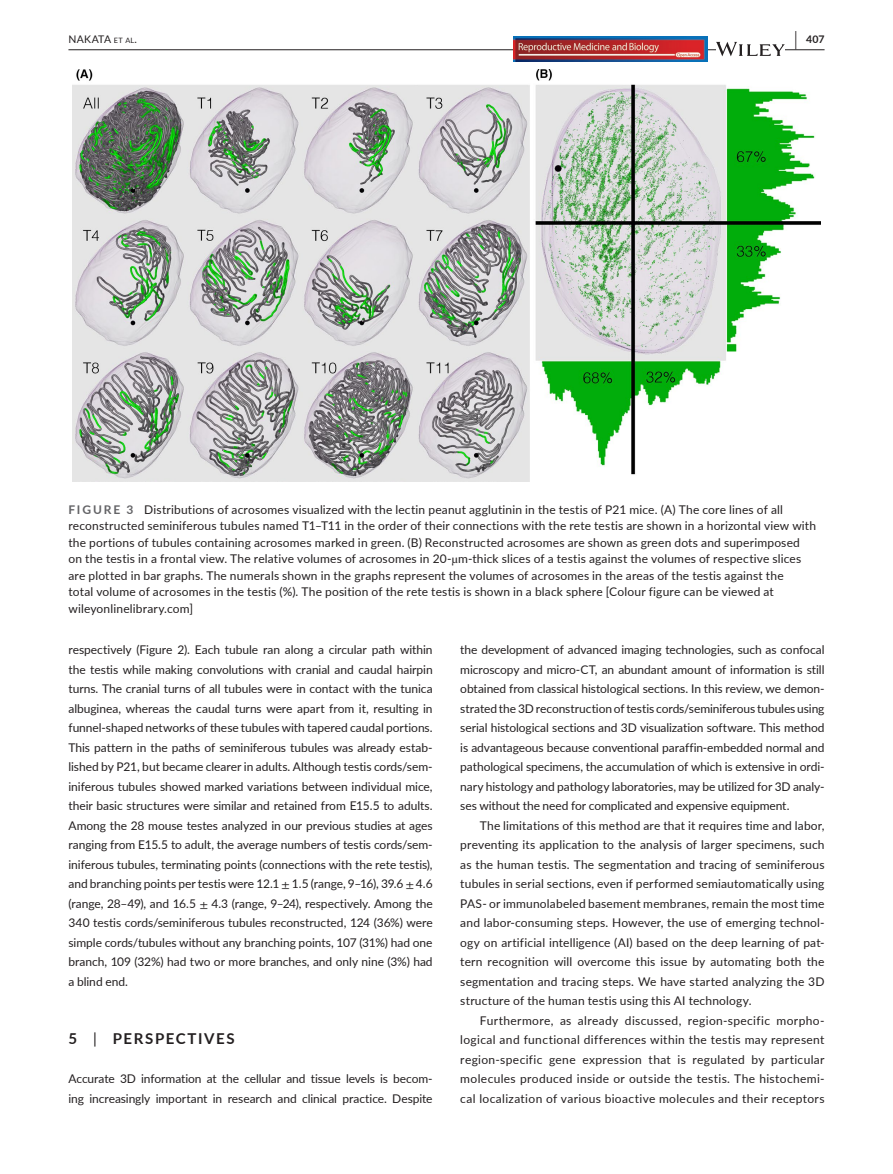
<style>
.page{position:relative;width:893px;height:1174px;background:#fff}
.page>*{position:absolute;margin:0;border:0;box-sizing:border-box;transform-origin:0 0}
.t1{font:700 15px "Lato";letter-spacing:.11em;color:#231f20}
.t2{font:12px/19.5px "Lato";letter-spacing:.015em;color:#231f20;text-align:justify}
.t3{font:12px/19.5px "Lato";letter-spacing:-.01em;color:#231f20}
.t4{font:10.5px "Lato";letter-spacing:.025em;color:#231f20}
.t5{font:700 10.5px "Lato";color:#231f20}
.s1{font-size:7.35px}
.s2{font-size:19.5px}
.s3{font-weight:700;color:#636366}
.s4{font-family:"STIX"}
.s5{font-weight:400}
</style>
<div class="page">
<hr style="left:68px;top:49px;width:756px;height:1px;background:#231f20">
<img style="left:513px;top:37px;width:195px;height:24px">
<svg style="left:716px;top:42px;width:69px;height:14px"></svg>
<img style="left:72px;top:69px;width:749px;height:412px">
<p class="t4" style="left:68px;top:31px;width:70px">NAKATA <span class="s1">et al</span>.</p>
<p class="t5" style="left:795px;top:31px;width:31px"><span class="s2">|</span> 407</p>
<p class="t2" style="left:68px;top:500px;width:749px;line-height:16.5px;text-align:left"><span class="s3">FIGURE 3</span> Distributions of acrosomes visualized with the lectin peanut agglutinin in the testis of P21 mice. (A) The core lines of all reconstructed seminiferous tubules named T1–T11 in the order of their connections with the rete testis are shown in a horizontal view with the portions of tubules containing acrosomes marked in green. (B) Reconstructed acrosomes are shown as green dots and superimposed on the testis in a frontal view. The relative volumes of acrosomes in 20-<span class="s4">µ</span>m-thick slices of a testis against the volumes of respective slices are plotted in bar graphs. The numerals shown in the graphs represent the volumes of acrosomes in the areas of the testis against the<br>total volume of acrosomes in the testis (%). The position of the rete testis is shown in a black sphere [Colour figure can be viewed at wileyonlinelibrary.com]</p>
<p class="t2" style="left:68px;top:639px;width:366px">respectively (Figure 2). Each tubule ran along a circular path within the testis while making convolutions with cranial and caudal hairpin turns. The cranial turns of all tubules were in contact with the tunica albuginea, whereas the caudal turns were apart from it, resulting in funnel-shaped networks of these tubules with tapered caudal portions.<br>This pattern in the paths of seminiferous tubules was already estab&shy;lished by P21, but became clearer in adults. Although testis cords/sem&shy;iniferous tubules showed marked variations between individual mice, their basic structures were similar and retained from E15.5 to adults.<br>Among the 28 mouse testes analyzed in our previous studies at ages ranging from E15.5 to adult, the average numbers of testis cords/sem&shy;iniferous tubules, terminating points (connections with the rete testis), and branching points per testis were 12.1 <span class="s4">±</span> 1.5 (range, 9–16), 39.6 <span class="s4">±</span> 4.6 (range, 28–49), and 16.5 <span class="s4">±</span> 4.3 (range, 9–24), respectively. Among the 340 testis cords/seminiferous tubules reconstructed, 124 (36%) were simple cords/tubules without any branching points, 107 (31%) had one branch, 109 (32%) had two or more branches, and only nine (3%) had a blind end.</p>
<p class="t1" style="left:68px;top:1028px;width:168px">5 <span class="s5">|</span> PERSPECTIVES</p>
<p class="t3" style="left:68px;top:1068px;width:366px">Accurate 3D information at the cellular and tissue levels is becom&shy;ing increasingly important in research and clinical practice. Despite</p>
<p class="t2" style="left:460px;top:639px;width:366px">the development of advanced imaging technologies, such as confocal microscopy and micro-CT, an abundant amount of information is still obtained from classical histological sections. In this review, we demon&shy;strated the 3D reconstruction of testis cords/seminiferous tubules using serial histological sections and 3D visualization software. This method is advantageous because conventional paraffin-embedded normal and pathological specimens, the accumulation of which is extensive in ordi&shy;nary histology and pathology laboratories, may be utilized for 3D analy&shy;ses without the need for complicated and expensive equipment.</p>
<p class="t2" style="left:460px;top:815px;width:366px;text-indent:20px">The limitations of this method are that it requires time and labor, preventing its application to the analysis of larger specimens, such as the human testis. The segmentation and tracing of seminiferous tubules in serial sections, even if performed semiautomatically using PAS- or immunolabeled basement membranes, remain the most time and labor-consuming steps. However, the use of emerging technol&shy;ogy on artificial intelligence (AI) based on the deep learning of pat&shy;tern recognition will overcome this issue by automating both the segmentation and tracing steps. We have started analyzing the 3D structure of the human testis using this AI technology.</p>
<p class="t2" style="left:460px;top:1010px;width:366px;text-indent:20px">Furthermore, as already discussed, region-specific morpho&shy;logical and functional differences within the testis may represent region-specific gene expression that is regulated by particular molecules produced inside or outside the testis. The histochemi&shy;cal localization of various bioactive molecules and their receptors</p>
</div>
